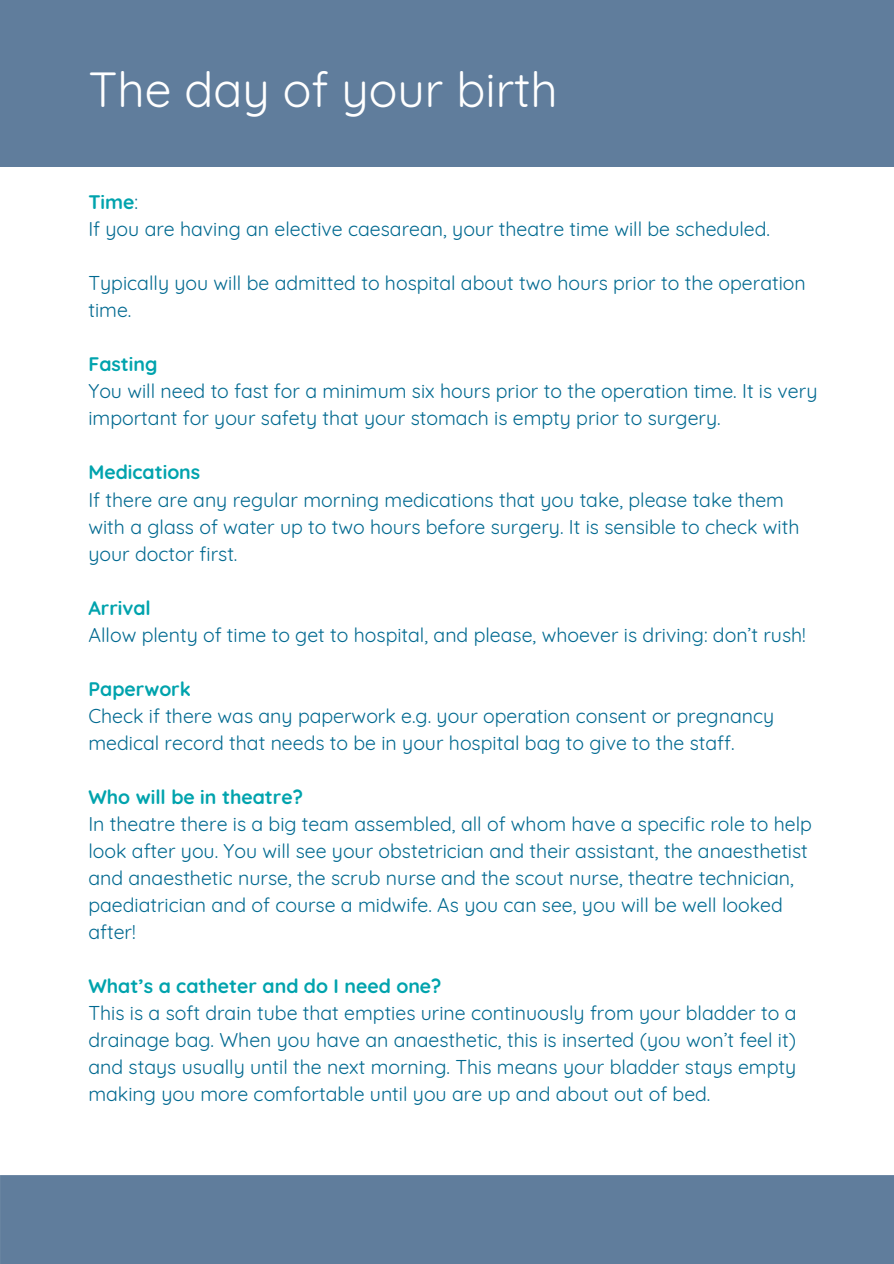
<style>
.page{position:relative;width:894px;height:1264px;background:#fff}
.page>*{position:absolute;margin:0;border:0;box-sizing:border-box;transform-origin:0 0}
.t1{font:48px "Quicksand";color:#fff}
.t2{font:19.5px/27px "Quicksand";color:#006990}
.t3{font:700 19.5px "Quicksand";color:#00a3ad}
.s1{font-weight:400;color:#006990}
</style>
<div class="page">
<div style="left:0;top:0;width:893px;height:166px;background:#607d9c"></div>
<div style="left:0;top:1175px;width:893px;height:88px;background:#607d9c"></div>
<p class="t1" style="left:88px;top:59px;width:470px">The day of your birth</p>
<p class="t3" style="left:88px;top:190px;width:51px">Time<span class="s1">:</span></p>
<p class="t2" style="left:88px;top:215px;width:683px">If you are having an elective caesarean, your theatre time will be scheduled.</p>
<p class="t2" style="left:88px;top:269px;width:718px">Typically you will be admitted to hospital about two hours prior to the operation time.</p>
<p class="t3" style="left:88px;top:352px;width:71px">Fasting</p>
<p class="t2" style="left:88px;top:377px;width:730px">You will need to fast for a minimum six hours prior to the operation time. It is very important for your safety that your stomach is empty prior to surgery.</p>
<p class="t3" style="left:88px;top:460px;width:113px">Medications</p>
<p class="t2" style="left:88px;top:485px;width:712px">If there are any regular morning medications that you take, please take them with a glass of water up to two hours before surgery. It is sensible to check with your doctor first.</p>
<p class="t3" style="left:88px;top:595px;width:64px">Arrival</p>
<p class="t2" style="left:88px;top:621px;width:718px">Allow plenty of time to get to hospital, and please, whoever is driving: don’t rush!</p>
<p class="t3" style="left:88px;top:676px;width:104px">Paperwork</p>
<p class="t2" style="left:88px;top:702px;width:687px">Check if there was any paperwork e.g. your operation consent or pregnancy medical record that needs to be in your hospital bag to give to the staff.</p>
<p class="t3" style="left:88px;top:784px;width:216px">Who will be in theatre?</p>
<p class="t2" style="left:88px;top:810px;width:724px">In theatre there is a big team assembled, all of whom have a specific role to help look after you. You will see your obstetrician and their assistant, the anaesthetist and anaesthetic nurse, the scrub nurse and the scout nurse, theatre technician, paediatrician and of course a midwife. As you can see, you will be well looked after!</p>
<p class="t3" style="left:88px;top:973px;width:354px">What’s a catheter and do I need one?</p>
<p class="t2" style="left:88px;top:999px;width:709px;text-align:justify">This is a soft drain tube that empties urine continuously from your bladder to a drainage bag. When you have an anaesthetic, this is inserted (you won’t feel it) and stays usually until the next morning. This means your bladder stays empty making you more comfortable until you are up and about out of bed.</p>
</div>
